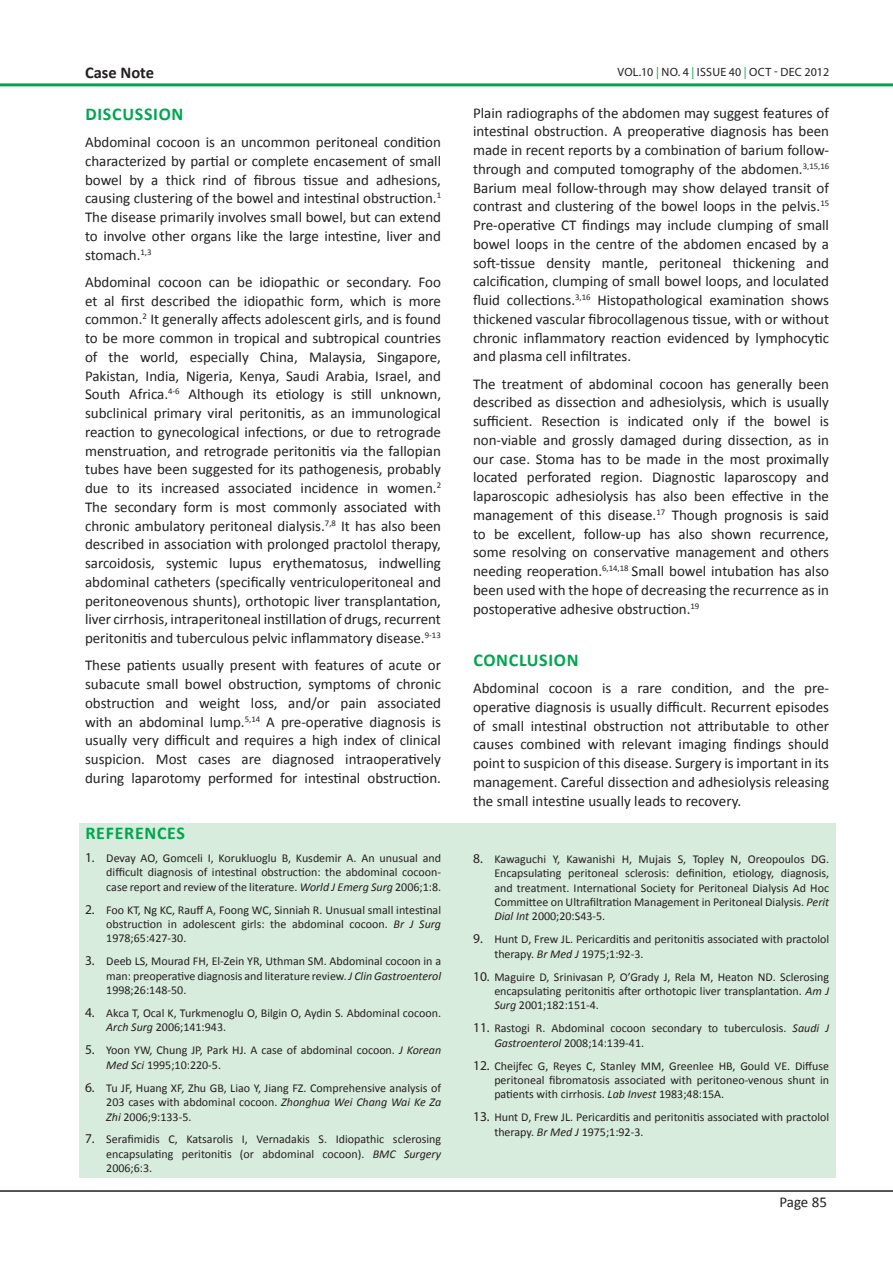
<style>
.page{position:relative;width:893px;height:1263px;background:#fff}
.page>*{position:absolute;margin:0;border:0;box-sizing:border-box;transform-origin:0 0}
.Heading_2_-_Sub_head{font:700 18px "Calibri";letter-spacing:.04em;color:#00a54f}
.Abstract_Words{font:700 16.5px "Calibri";color:#231f20}
.Normal_Text{font:15px/18.8px "Calibri";color:#231f20;text-align:justify}
.Refrence_Text{font:12px/14.4px "Calibri";color:#231f20;text-align:justify}
.t1{font:12px "Myriad Pro";letter-spacing:.02em;color:#231f20}
.s1{font-family:"Myriad Pro";font-size:13.5px}
.s2{font-style:italic}
.s3{color:#00a54f}
</style>
<div class="page">
<hr style="left:0;top:1190px;width:893px;height:2px;background:#231f20">
<hr style="left:0;top:83px;width:893px;height:3px;background:#00a54f">
<div style="left:79px;top:824px;width:757px;height:354px;background:#d8ecdd"></div>
<p class="Abstract_Words" style="left:85px;top:62px;width:71px">Case Note</p>
<p class="Heading_2_-_Sub_head" style="left:85px;top:102px;width:100px">DISCUSSION</p>
<p class="Normal_Text" style="left:85px;top:133px;width:358px">Abdominal cocoon is an uncommon peritoneal condition characterized by partial or complete encasement of small bowel by a thick rind of fibrous tissue and adhesions, causing clustering of the bowel and intestinal obstruction.<sup>1<br></sup>The disease primarily involves small bowel, but can extend to involve other organs like the large intestine, liver and stomach.<sup>1,3</sup></p>
<p class="Normal_Text" style="left:85px;top:273px;width:358px">Abdominal cocoon can be idiopathic or secondary. Foo et al first described the idiopathic form, which is more common.<sup>2</sup> It generally affects adolescent girls, and is found to be more common in tropical and subtropical countries of the world, especially China, Malaysia, Singapore, Pakistan, India, Nigeria, Kenya, Saudi Arabia, Israel, and South Africa.<sup>4-6</sup> Although its etiology is still unknown, subclinical primary viral peritonitis, as an immunological reaction to gynecological infections, or due to retrograde menstruation, and retrograde peritonitis via the fallopian tubes have been suggested for its pathogenesis, probably due to its increased associated incidence in women.<sup>2<br></sup>The secondary form is most commonly associated with chronic ambulatory peritoneal dialysis.<sup>7,8</sup> It has also been described in association with prolonged practolol therapy, sarcoidosis, systemic lupus erythematosus, indwelling abdominal catheters (specifically ventriculoperitoneal and peritoneovenous shunts), orthotopic liver transplantation, liver cirrhosis, intraperitoneal instillation of drugs, recurrent peritonitis and tuberculous pelvic inflammatory disease.<sup>9-13</sup></p>
<p class="Normal_Text" style="left:85px;top:656px;width:358px">These patients usually present with features of acute or subacute small bowel obstruction, symptoms of chronic obstruction and weight loss, and/or pain associated with an abdominal lump.<sup>5,14</sup> A pre-operative diagnosis is usually very difficult and requires a high index of clinical suspicion. Most cases are diagnosed intraoperatively during laparotomy performed for intestinal obstruction.</p>
<p class="Heading_2_-_Sub_head" style="left:85px;top:821px;width:101px">REFERENCES</p>
<p class="Refrence_Text" style="left:106px;top:851px;width:336px;text-indent:-21px"><span class="s1">1.</span> Devay AO, Gomceli I, Korukluoglu B, Kusdemir A. An unusual and difficult diagnosis of intestinal obstruction: the abdominal cocoon&shy;case report and review of the literature. <span class="s2">World J Emerg Surg</span> 2006;1:8.</p>
<p class="Refrence_Text" style="left:106px;top:902px;width:336px;text-indent:-21px"><span class="s1">2.</span> Foo KT, Ng KC, Rauff A, Foong WC, Sinniah R. Unusual small intestinal obstruction in adolescent girls: the abdominal cocoon. <span class="s2">Br J Surg </span>1978;65:427-30.</p>
<p class="Refrence_Text" style="left:106px;top:954px;width:336px;text-indent:-21px"><span class="s1">3.</span> Deeb LS, Mourad FH, El-Zein YR, Uthman SM. Abdominal cocoon in a man: preoperative diagnosis and literature review. <span class="s2">J Clin Gastroenterol </span>1998;26:148-50.</p>
<p class="Refrence_Text" style="left:106px;top:1006px;width:336px;text-indent:-21px"><span class="s1">4.</span> Akca T, Ocal K, Turkmenoglu O, Bilgin O, Aydin S. Abdominal cocoon.<br><span class="s2">Arch Surg</span> 2006;141:943.</p>
<p class="Refrence_Text" style="left:106px;top:1043px;width:336px;text-indent:-21px"><span class="s1">5.</span> Yoon YW, Chung JP, Park HJ. A case of abdominal cocoon. <span class="s2">J Korean<br>Med Sci</span> 1995;10:220-5.</p>
<p class="Refrence_Text" style="left:106px;top:1080px;width:336px;text-indent:-21px"><span class="s1">6.</span> Tu JF, Huang XF, Zhu GB, Liao Y, Jiang FZ. Comprehensive analysis of 203 cases with abdominal cocoon. <span class="s2">Zhonghua Wei Chang Wai Ke Za Zhi</span> 2006;9:133-5.</p>
<p class="Refrence_Text" style="left:106px;top:1132px;width:336px;text-indent:-21px"><span class="s1">7.</span> Serafimidis C, Katsarolis I, Vernadakis S. Idiopathic sclerosing encapsulating peritonitis (or abdominal cocoon). <span class="s2">BMC Surgery </span>2006;6:3.</p>
<p class="t1" style="left:617px;top:65px;width:213px">VOL.10 <span class="s3">|</span> NO. 4 <span class="s3">|</span> ISSUE 40 <span class="s3">|</span> OCT - DEC 2012</p>
<p class="Normal_Text" style="left:473px;top:103px;width:358px">Plain radiographs of the abdomen may suggest features of intestinal obstruction. A preoperative diagnosis has been made in recent reports by a combination of barium follow&shy;through and computed tomography of the abdomen.<sup>3,15,16<br></sup>Barium meal follow-through may show delayed transit of contrast and clustering of the bowel loops in the pelvis.<sup>15<br></sup>Pre-operative CT findings may include clumping of small bowel loops in the centre of the abdomen encased by a soft-tissue density mantle, peritoneal thickening and calcification, clumping of small bowel loops, and loculated fluid collections.<sup>3,16</sup> Histopathological examination shows thickened vascular fibrocollagenous tissue, with or without chronic inflammatory reaction evidenced by lymphocytic and plasma cell infiltrates.</p>
<p class="Normal_Text" style="left:473px;top:374px;width:358px">The treatment of abdominal cocoon has generally been described as dissection and adhesiolysis, which is usually sufficient. Resection is indicated only if the bowel is non-viable and grossly damaged during dissection, as in our case. Stoma has to be made in the most proximally located perforated region. Diagnostic laparoscopy and laparoscopic adhesiolysis has also been effective in the management of this disease.<sup>17</sup> Though prognosis is said to be excellent, follow-up has also shown recurrence, some resolving on conservative management and others needing reoperation.<sup>6,14,18</sup> Small bowel intubation has also been used with the hope of decreasing the recurrence as in postoperative adhesive obstruction.<sup>19</sup></p>
<p class="Heading_2_-_Sub_head" style="left:473px;top:648px;width:107px">CONCLUSION</p>
<p class="Normal_Text" style="left:473px;top:679px;width:358px">Abdominal cocoon is a rare condition, and the pre&shy;operative diagnosis is usually difficult. Recurrent episodes of small intestinal obstruction not attributable to other causes combined with relevant imaging findings should point to suspicion of this disease. Surgery is important in its management. Careful dissection and adhesiolysis releasing the small intestine usually leads to recovery.</p>
<p class="Refrence_Text" style="left:494px;top:851px;width:336px;text-indent:-21px"><span class="s1">8.</span> Kawaguchi Y, Kawanishi H, Mujais S, Topley N, Oreopoulos DG.<br>Encapsulating peritoneal sclerosis: definition, etiology, diagnosis, and treatment. International Society for Peritoneal Dialysis Ad Hoc Committee on Ultrafiltration Management in Peritoneal Dialysis. <span class="s2">Perit Dial Int</span> 2000;20:S43-5.</p>
<p class="Refrence_Text" style="left:494px;top:932px;width:336px;text-indent:-21px"><span class="s1">9.</span> Hunt D, Frew JL. Pericarditis and peritonitis associated with practolol therapy. <span class="s2">Br Med J</span> 1975;1:92-3.</p>
<p class="Refrence_Text" style="left:494px;top:969px;width:336px;text-indent:-21px"><span class="s1">10.</span> Maguire D, Srinivasan P, O’Grady J, Rela M, Heaton ND. Sclerosing encapsulating peritonitis after orthotopic liver transplantation. <span class="s2">Am J Surg</span> 2001;182:151-4.</p>
<p class="Refrence_Text" style="left:494px;top:1021px;width:336px;text-indent:-21px"><span class="s1">11.</span> Rastogi R. Abdominal cocoon secondary to tuberculosis. <span class="s2">Saudi J<br>Gastroenterol</span> 2008;14:139-41.</p>
<p class="Refrence_Text" style="left:494px;top:1058px;width:336px;text-indent:-21px"><span class="s1">12.</span> Cheijfec G, Reyes C, Stanley MM, Greenlee HB, Gould VE. Diffuse peritoneal fibromatosis associated with peritoneo-venous shunt in patients with cirrhosis. <span class="s2">Lab Invest</span> 1983;48:15A.</p>
<p class="Refrence_Text" style="left:494px;top:1110px;width:336px;text-indent:-21px"><span class="s1">13.</span> Hunt D, Frew JL. Pericarditis and peritonitis associated with practolol therapy. <span class="s2">Br Med J</span> 1975;1:92-3.</p>
<p class="Normal_Text" style="left:779px;top:1193px;width:49px">Page 85</p>
</div>
